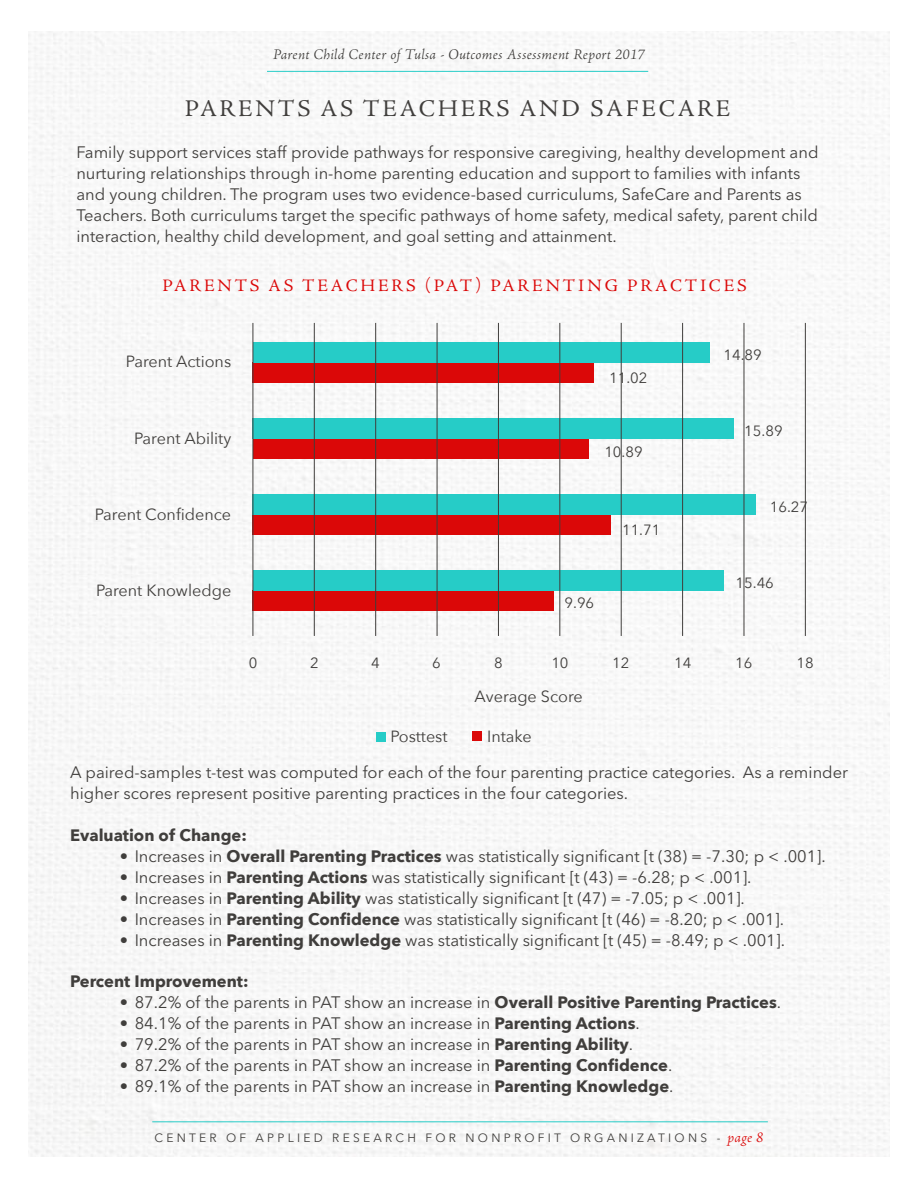
<style>
.page{position:relative;width:918px;height:1188px;background:#fff}
.page>*{position:absolute;margin:0;border:0;box-sizing:border-box;transform-origin:0 0}
.t1{font:24px "Adobe Jenson Pro";letter-spacing:.115em;color:#403e3c}
.t2{font:17.55px "Adobe Jenson Pro";letter-spacing:.165em;color:#db0808}
.t3{font:16.5px/21px "Avenir Next LT Pro";color:#403e3c}
.t4{font:700 16.5px "Avenir Next";color:#403e3c}
.t5{font:16.2px "Avenir Next";color:#403e3c}
.t6{font:italic 300 15px "Adobe Jenson Pro";letter-spacing:.015em;color:#403e3c}
.t7{font:14.85px "Avenir Next";color:#403e3c}
.t8{font:12px "Avenir Next LT Pro";letter-spacing:.27em;color:#403e3c}
.s1{font-family:"Avenir Next";font-weight:700}
.s2{font-family:"Adobe Jenson Pro";font-weight:300;font-style:italic;font-size:15px;color:#db0808}
</style>
<div class="page">
<img style="left:28px;top:32px;width:862px;height:1124px">
<hr style="left:267px;top:71px;width:381px;height:1px;background:#26ccc7">
<hr style="left:152px;top:1121px;width:616px;height:1px;background:#26ccc7">
<div style="left:253px;top:363px;width:341px;height:20px;background:#db0808"></div>
<div style="left:253px;top:515px;width:358px;height:20px;background:#db0808"></div>
<div style="left:253px;top:439px;width:335px;height:20px;background:#db0808"></div>
<div style="left:253px;top:591px;width:301px;height:20px;background:#db0808"></div>
<div style="left:253px;top:342px;width:457px;height:21px;background:#26ccc7"></div>
<div style="left:253px;top:494px;width:503px;height:21px;background:#26ccc7"></div>
<div style="left:253px;top:418px;width:481px;height:21px;background:#26ccc7"></div>
<div style="left:253px;top:570px;width:470px;height:21px;background:#26ccc7"></div>
<hr style="left:253px;top:323px;width:1px;height:313px;background:#403e3c">
<hr style="left:314px;top:323px;width:1px;height:313px;background:#403e3c">
<hr style="left:375px;top:323px;width:1px;height:313px;background:#403e3c">
<hr style="left:437px;top:323px;width:1px;height:313px;background:#403e3c">
<hr style="left:498px;top:323px;width:1px;height:313px;background:#403e3c">
<hr style="left:559px;top:323px;width:1px;height:313px;background:#403e3c">
<hr style="left:682px;top:323px;width:1px;height:313px;background:#403e3c">
<hr style="left:621px;top:323px;width:1px;height:313px;background:#403e3c">
<hr style="left:744px;top:323px;width:1px;height:313px;background:#403e3c">
<hr style="left:805px;top:323px;width:1px;height:313px;background:#403e3c">
<div style="left:376px;top:732px;width:10px;height:10px;background:#26ccc7"></div>
<div style="left:473px;top:731px;width:9px;height:10px;background:#db0808"></div>
<p class="t6" style="left:273px;top:46px;width:373px">Parent Child Center of Tulsa - Outcomes Assessment Report 2017</p>
<h1 class="t1" style="left:185px;top:95px;width:547px">PARENTS AS TEACHERS AND SAFECARE</h1>
<p class="t3" style="left:76px;top:142px;width:744px">Family support services staff provide pathways for responsive caregiving, healthy development and nurturing relationships through in-home parenting education and support to families with infants and young children. The program uses two evidence-based curriculums, SafeCare and Parents as Teachers. Both curriculums target the specific pathways of home safety, medical safety, parent child interaction, healthy child development, and goal setting and attainment.</p>
<p class="t2" style="left:162px;top:276px;width:586px">PARENTS AS TEACHERS (PAT) PARENTING PRACTICES</p>
<p class="t5" style="left:126px;top:348px;width:107px">Parent Actions</p>
<p class="t5" style="left:134px;top:425px;width:99px">Parent Ability</p>
<p class="t5" style="left:95px;top:501px;width:138px">Parent Confidence</p>
<p class="t5" style="left:96px;top:576px;width:137px">Parent Knowledge</p>
<p class="t7" style="left:249px;top:650px;width:10px">0</p>
<p class="t7" style="left:609px;top:365px;width:40px">11.02</p>
<p class="t7" style="left:604px;top:439px;width:40px">10.89</p>
<p class="t7" style="left:565px;top:591px;width:31px">9.96</p>
<p class="t7" style="left:622px;top:517px;width:40px">11.71</p>
<p class="t7" style="left:723px;top:342px;width:40px">14.89</p>
<p class="t7" style="left:744px;top:418px;width:40px">15.89</p>
<p class="t7" style="left:770px;top:494px;width:40px">16.27</p>
<p class="t7" style="left:736px;top:570px;width:40px">15.46</p>
<p class="t7" style="left:310px;top:650px;width:10px">2</p>
<p class="t7" style="left:371px;top:650px;width:10px">4</p>
<p class="t7" style="left:432px;top:650px;width:10px">6</p>
<p class="t7" style="left:494px;top:650px;width:10px">8</p>
<p class="t7" style="left:551px;top:650px;width:19px">10</p>
<p class="t7" style="left:674px;top:650px;width:19px">14</p>
<p class="t5" style="left:475px;top:683px;width:110px">Average Score</p>
<p class="t7" style="left:612px;top:650px;width:19px">12</p>
<p class="t7" style="left:735px;top:650px;width:19px">16</p>
<p class="t7" style="left:796px;top:650px;width:19px">18</p>
<p class="t5" style="left:391px;top:722px;width:59px">Posttest</p>
<p class="t5" style="left:487px;top:722px;width:46px">Intake</p>
<p class="t3" style="left:70px;top:761px;width:779px">A paired-samples t-test was computed for each of the four parenting practice categories. As a reminder higher scores represent positive parenting practices in the four categories.</p>
<p class="t4" style="left:70px;top:821px;width:178px">Evaluation of Change:</p>
<p class="t3" style="left:120px;top:845px;width:707px">• Increases in <span class="s1">Overall Parenting Practices</span> was statistically significant [t (38) = -7.30; p &lt; .001].</p>
<p class="t3" style="left:120px;top:866px;width:633px">• Increases in <span class="s1">Parenting Actions</span> was statistically significant [t (43) = -6.28; p &lt; .001].</p>
<p class="t3" style="left:120px;top:887px;width:627px">• Increases in <span class="s1">Parenting Ability</span> was statistically significant [t (47) = -7.05; p &lt; .001].</p>
<p class="t3" style="left:120px;top:908px;width:666px">• Increases in <span class="s1">Parenting Confidence</span> was statistically significant [t (46) = -8.20; p &lt; .001].</p>
<p class="t3" style="left:120px;top:929px;width:667px">• Increases in <span class="s1">Parenting Knowledge</span> was statistically significant [t (45) = -8.49; p &lt; .001].</p>
<p class="t4" style="left:70px;top:966px;width:180px">Percent Improvement:</p>
<p class="t3" style="left:120px;top:991px;width:663px">• 87.2% of the parents in PAT show an increase in <span class="s1">Overall Positive Parenting Practices</span>.</p>
<p class="t3" style="left:120px;top:1012px;width:522px">• 84.1% of the parents in PAT show an increase in <span class="s1">Parenting Actions</span>.</p>
<p class="t3" style="left:120px;top:1033px;width:515px">• 79.2% of the parents in PAT show an increase in <span class="s1">Parenting Ability</span>.</p>
<p class="t3" style="left:120px;top:1054px;width:554px">• 87.2% of the parents in PAT show an increase in <span class="s1">Parenting Confidence</span>.</p>
<p class="t3" style="left:120px;top:1075px;width:555px">• 89.1% of the parents in PAT show an increase in <span class="s1">Parenting Knowledge</span>.</p>
<p class="t8" style="left:154px;top:1130px;width:611px">CENTER OF APPLIED RESEARCH FOR NONPROFIT ORGANIZATIONS - <span class="s2">page 8</span></p>
</div>
